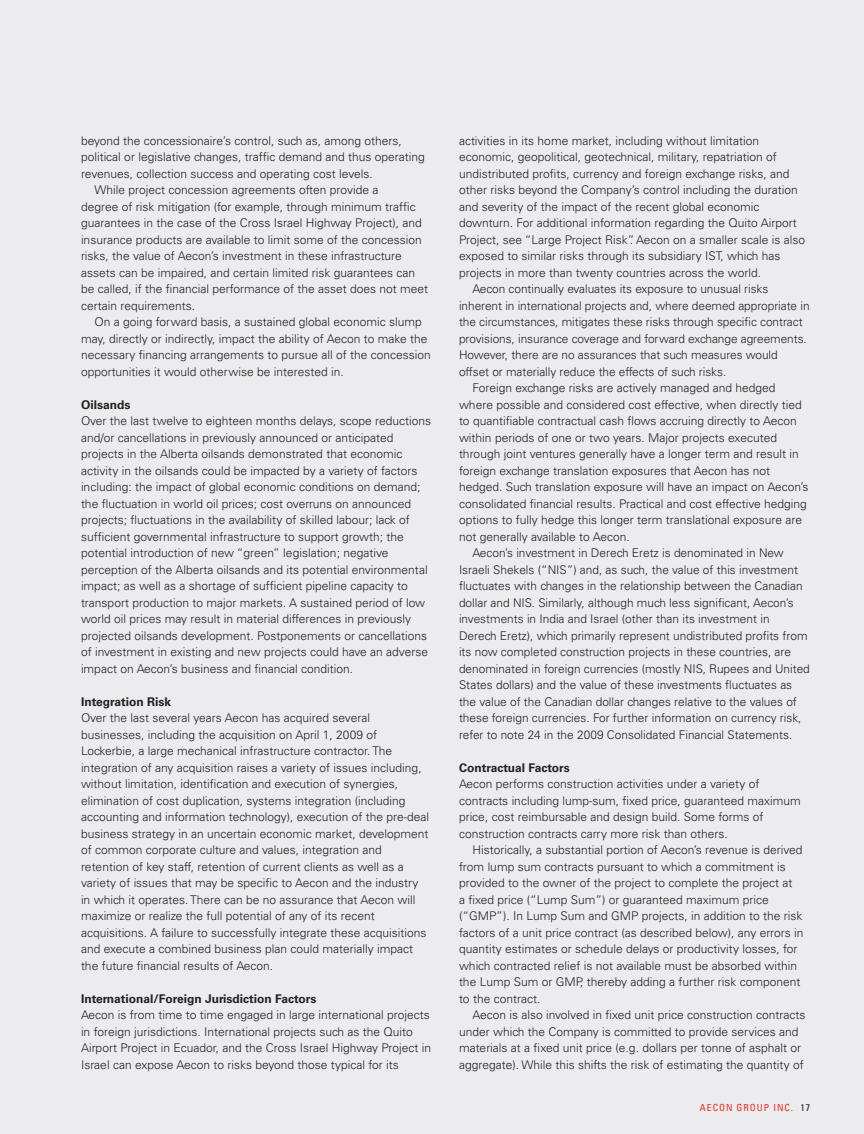
<style>
.page{position:relative;width:864px;height:1134px;background:#ececee}
.page>*{position:absolute;margin:0;border:0;box-sizing:border-box;transform-origin:0 0}
.t1{font:300 12px/16.5px "Univers";color:#231f20}
.t2{font:700 12px "Univers";color:#231f20}
.t3{font:condensed 9.75px "Univers";letter-spacing:.1em;color:#ee2e22}
.s1{color:#231f20}
</style>
<div class="page">
<p class="t1" style="left:81px;top:132px;width:322px">beyond the concessionaire’s control, such as, among others,</p>
<p class="t1" style="left:81px;top:149px;width:345px">political or legislative changes, traffic demand and thus operating</p>
<p class="t1" style="left:81px;top:165px;width:293px">revenues, collection success and operating cost levels.</p>
<p class="t1" style="left:94px;top:182px;width:285px">While project concession agreements often provide a</p>
<p class="t1" style="left:81px;top:198px;width:336px">degree of risk mitigation (for example, through minimum traffic</p>
<p class="t1" style="left:81px;top:215px;width:342px">guarantees in the case of the Cross Israel Highway Project), and</p>
<p class="t1" style="left:81px;top:231px;width:342px">insurance products are available to limit some of the concession</p>
<p class="t1" style="left:81px;top:248px;width:322px">risks, the value of Aecon’s investment in these infrastructure</p>
<p class="t1" style="left:81px;top:264px;width:336px">assets can be impaired, and certain limited risk guarantees can</p>
<p class="t1" style="left:81px;top:281px;width:349px">be called, if the financial performance of the asset does not meet</p>
<p class="t1" style="left:81px;top:297px;width:116px">certain requirements.</p>
<p class="t1" style="left:94px;top:314px;width:329px">On a going forward basis, a sustained global economic slump</p>
<p class="t1" style="left:81px;top:330px;width:348px">may, directly or indirectly, impact the ability of Aecon to make the</p>
<p class="t1" style="left:81px;top:347px;width:351px">necessary financing arrangements to pursue all of the concession</p>
<p class="t1" style="left:81px;top:363px;width:264px">opportunities it would otherwise be interested in.</p>
<p class="t2" style="left:81px;top:397px;width:51px">Oilsands</p>
<p class="t1" style="left:81px;top:413px;width:352px">Over the last twelve to eighteen months delays, scope reductions and/or cancellations in previously announced or anticipated projects in the Alberta oilsands demonstrated that economic activity in the oilsands could be impacted by a variety of factors including: the impact of global economic conditions on demand; the fluctuation in world oil prices; cost overruns on announced projects; fluctuations in the availability of skilled labour; lack of sufficient governmental infrastructure to support growth; the potential introduction of new “green” legislation; negative perception of the Alberta oilsands and its potential environmental impact; as well as a shortage of sufficient pipeline capacity to transport production to major markets. A sustained period of low world oil prices may result in material differences in previously projected oilsands development. Postponements or cancellations of investment in existing and new projects could have an adverse impact on Aecon’s business and financial condition.</p>
<p class="t2" style="left:81px;top:694px;width:92px">Integration Risk</p>
<p class="t1" style="left:81px;top:710px;width:350px">Over the last several years Aecon has acquired several businesses, including the acquisition on April 1, 2009 of Lockerbie, a large mechanical infrastructure contractor. The integration of any acquisition raises a variety of issues including, without limitation, identification and execution of synergies, elimination of cost duplication, systems integration (including accounting and information technology), execution of the pre-deal business strategy in an uncertain economic market, development of common corporate culture and values, integration and retention of key staff, retention of current clients as well as a variety of issues that may be specific to Aecon and the industry in which it operates. There can be no assurance that Aecon will maximize or realize the full potential of any of its recent acquisitions. A failure to successfully integrate these acquisitions and execute a combined business plan could materially impact the future financial results of Aecon.</p>
<p class="t2" style="left:81px;top:991px;width:237px">International/Foreign Jurisdiction Factors</p>
<p class="t1" style="left:81px;top:1007px;width:352px">Aecon is from time to time engaged in large international projects in foreign jurisdictions. International projects such as the Quito Airport Project in Ecuador, and the Cross Israel Highway Project in Israel can expose Aecon to risks beyond those typical for its</p>
<p class="t1" style="left:459px;top:132px;width:302px">activities in its home market, including without limitation</p>
<p class="t1" style="left:459px;top:149px;width:319px">economic, geopolitical, geotechnical, military, repatriation of</p>
<p class="t1" style="left:459px;top:165px;width:332px">undistributed profits, currency and foreign exchange risks, and</p>
<p class="t1" style="left:459px;top:182px;width:340px">other risks beyond the Company’s control including the duration</p>
<p class="t1" style="left:459px;top:198px;width:302px">and severity of the impact of the recent global economic</p>
<p class="t1" style="left:459px;top:215px;width:339px">downturn. For additional information regarding the Quito Airport</p>
<p class="t1" style="left:459px;top:231px;width:348px">Project, see “Large Project Risk”. Aecon on a smaller scale is also</p>
<p class="t1" style="left:459px;top:248px;width:323px">exposed to similar risks through its subsidiary IST, which has</p>
<p class="t1" style="left:459px;top:264px;width:304px">projects in more than twenty countries across the world.</p>
<p class="t1" style="left:472px;top:281px;width:297px">Aecon continually evaluates its exposure to unusual risks</p>
<p class="t1" style="left:459px;top:297px;width:352px">inherent in international projects and, where deemed appropriate in</p>
<p class="t1" style="left:459px;top:314px;width:345px">the circumstances, mitigates these risks through specific contract</p>
<p class="t1" style="left:459px;top:330px;width:349px">provisions, insurance coverage and forward exchange agreements.</p>
<p class="t1" style="left:459px;top:347px;width:320px">However, there are no assurances that such measures would</p>
<p class="t1" style="left:459px;top:363px;width:269px">offset or materially reduce the effects of such risks.</p>
<p class="t1" style="left:472px;top:380px;width:304px">Foreign exchange risks are actively managed and hedged</p>
<p class="t1" style="left:459px;top:396px;width:344px">where possible and considered cost effective, when directly tied</p>
<p class="t1" style="left:459px;top:413px;width:339px">to quantifiable contractual cash flows accruing directly to Aecon</p>
<p class="t1" style="left:459px;top:429px;width:320px">within periods of one or two years. Major projects executed</p>
<p class="t1" style="left:459px;top:446px;width:341px">through joint ventures generally have a longer term and result in</p>
<p class="t1" style="left:459px;top:462px;width:313px">foreign exchange translation exposures that Aecon has not</p>
<p class="t1" style="left:459px;top:479px;width:351px">hedged. Such translation exposure will have an impact on Aecon’s</p>
<p class="t1" style="left:459px;top:495px;width:349px">consolidated financial results. Practical and cost effective hedging</p>
<p class="t1" style="left:459px;top:512px;width:345px">options to fully hedge this longer term translational exposure are</p>
<p class="t1" style="left:459px;top:528px;width:172px">not generally available to Aecon.</p>
<p class="t1" style="left:472px;top:545px;width:313px">Aecon’s investment in Derech Eretz is denominated in New</p>
<p class="t1" style="left:459px;top:561px;width:341px">Israeli Shekels (“NIS”) and, as such, the value of this investment</p>
<p class="t1" style="left:459px;top:578px;width:345px">fluctuates with changes in the relationship between the Canadian</p>
<p class="t1" style="left:459px;top:594px;width:336px">dollar and NIS. Similarly, although much less significant, Aecon’s</p>
<p class="t1" style="left:459px;top:611px;width:312px">investments in India and Israel (other than its investment in</p>
<p class="t1" style="left:459px;top:627px;width:350px">Derech Eretz), which primarily represent undistributed profits from</p>
<p class="t1" style="left:459px;top:644px;width:334px">its now completed construction projects in these countries, are</p>
<p class="t1" style="left:459px;top:660px;width:352px">denominated in foreign currencies (mostly NIS, Rupees and United</p>
<p class="t1" style="left:459px;top:677px;width:335px">States dollars) and the value of these investments fluctuates as</p>
<p class="t1" style="left:459px;top:693px;width:339px">the value of the Canadian dollar changes relative to the values of</p>
<p class="t1" style="left:459px;top:710px;width:344px">these foreign currencies. For further information on currency risk,</p>
<p class="t1" style="left:459px;top:726px;width:335px">refer to note 24 in the 2009 Consolidated Financial Statements.</p>
<p class="t2" style="left:459px;top:760px;width:112px">Contractual Factors</p>
<p class="t1" style="left:459px;top:776px;width:343px">Aecon performs construction activities under a variety of contracts including lump-sum, fixed price, guaranteed maximum price, cost reimbursable and design build. Some forms of construction contracts carry more risk than others.</p>
<p class="t1" style="left:459px;top:842px;width:346px;text-indent:14px">Historically, a substantial portion of Aecon’s revenue is derived from lump sum contracts pursuant to which a commitment is provided to the owner of the project to complete the project at<br>a fixed price (“Lump Sum”) or guaranteed maximum price (“GMP”). In Lump Sum and GMP projects, in addition to the risk factors of a unit price contract (as described below), any errors in quantity estimates or schedule delays or productivity losses, for which contracted relief is not available must be absorbed within the Lump Sum or GMP, thereby adding a further risk component to the contract.</p>
<p class="t1" style="left:459px;top:1007px;width:348px;text-indent:14px">Aecon is also involved in fixed unit price construction contracts under which the Company is committed to provide services and materials at a fixed unit price (e.g. dollars per tonne of asphalt or aggregate). While this shifts the risk of estimating the quantity of</p>
<p class="t3" style="left:700px;top:1101px;width:112px">AECON GROUP INC. <span class="s1">17</span></p>
</div>
